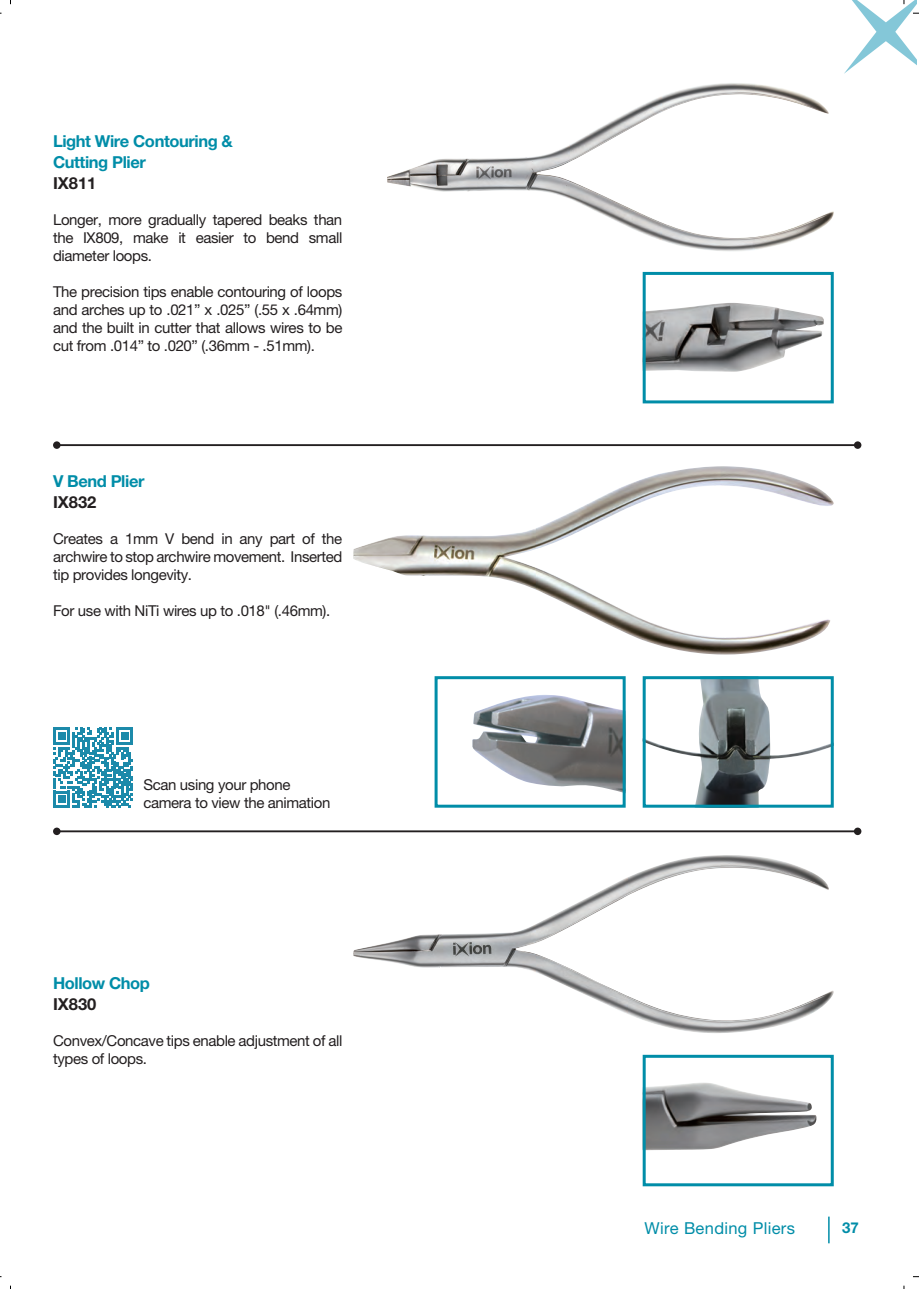
<style>
.page{position:relative;width:919px;height:1289px;background:#fff}
.page>*{position:absolute;margin:0;border:0;box-sizing:border-box;transform-origin:0 0}
.t1{font:700 16.5px/21px "Helvetica Neue LT Pro";letter-spacing:-.025em;color:#008da8}
.t2{font:16.5px "Helvetica Neue LT Pro";letter-spacing:.02em;color:#008da8}
.t3{font:700 16.5px "Helvetica Neue LT Pro";color:#231f20}
.t4{font:15px/18px "Helvetica Neue LT Pro";letter-spacing:-.025em;color:#231f20;text-align:justify}
.t5{font:700 15px "Helvetica Neue LT Pro";color:#008da8}
</style>
<div class="page">
<svg style="left:828px;top:1216px;width:1px;height:27px"></svg>
<img style="left:646px;top:680px;width:183px;height:123px">
<div style="left:642px;top:676px;width:191px;height:131px;border:3px solid #008da8"></div>
<img style="left:472px;top:695px;width:149px;height:97px">
<div style="left:434px;top:676px;width:191px;height:131px;border:3px solid #008da8"></div>
<img style="left:353px;top:466px;width:481px;height:188px">
<img style="left:646px;top:1082px;width:170px;height:68px">
<div style="left:642px;top:1054px;width:191px;height:132px;border:3px solid #008da8"></div>
<img style="left:353px;top:855px;width:480px;height:178px">
<img style="left:646px;top:303px;width:177px;height:69px">
<div style="left:642px;top:272px;width:191px;height:131px;border:3px solid #008da8"></div>
<img style="left:387px;top:83px;width:447px;height:168px">
<hr style="left:57px;top:830px;width:800px;height:2px;background:#231f20">
<div style="left:53px;top:827px;width:8px;height:8px;background:#231f20;border-radius:50%"></div>
<svg style="left:853px;top:827px;width:8px;height:8px"></svg>
<hr style="left:57px;top:444px;width:800px;height:2px;background:#231f20">
<div style="left:53px;top:441px;width:8px;height:8px;background:#231f20;border-radius:50%"></div>
<div style="left:853px;top:441px;width:8px;height:8px;background:#231f20;border-radius:50%"></div>
<svg style="left:53px;top:727px;width:80px;height:80px"></svg>
<svg style="left:844px;top:0;width:75px;height:74px"></svg>
<p class="t1" style="left:53px;top:130px;width:181px">Light Wire Contouring &amp;<br>Cutting Plier</p>
<p class="t3" style="left:53px;top:173px;width:45px">IX811</p>
<p class="t4" style="left:53px;top:210px;width:291px">Longer, more gradually tapered beaks than the IX809, make it easier to bend small diameter loops.</p>
<p class="t4" style="left:53px;top:282px;width:291px">The precision tips enable contouring of loops and arches up to .021” x .025” (.55 x .64mm) and the built in cutter that allows wires to be cut from .014” to .020” (.36mm - .51mm).</p>
<p class="t1" style="left:53px;top:470px;width:93px">V Bend Plier</p>
<p class="t3" style="left:53px;top:491px;width:45px">IX832</p>
<p class="t4" style="left:53px;top:529px;width:291px">Creates a 1mm V bend in any part of the archwire to stop archwire movement. Inserted tip provides longevity.</p>
<p class="t4" style="left:53px;top:601px;width:278px">For use with NiTi wires up to .018" (.46mm).</p>
<p class="t4" style="left:143px;top:775px;width:188px">Scan using your phone camera to view the animation</p>
<p class="t1" style="left:53px;top:972px;width:98px">Hollow Chop</p>
<p class="t3" style="left:53px;top:993px;width:45px">IX830</p>
<p class="t4" style="left:53px;top:1031px;width:291px">Convex/Concave tips enable adjustment of all types of loops.</p>
<p class="t2" style="left:644px;top:1217px;width:152px">Wire Bending Pliers</p>
<p class="t5" style="left:842px;top:1218px;width:18px">37</p>
</div>
